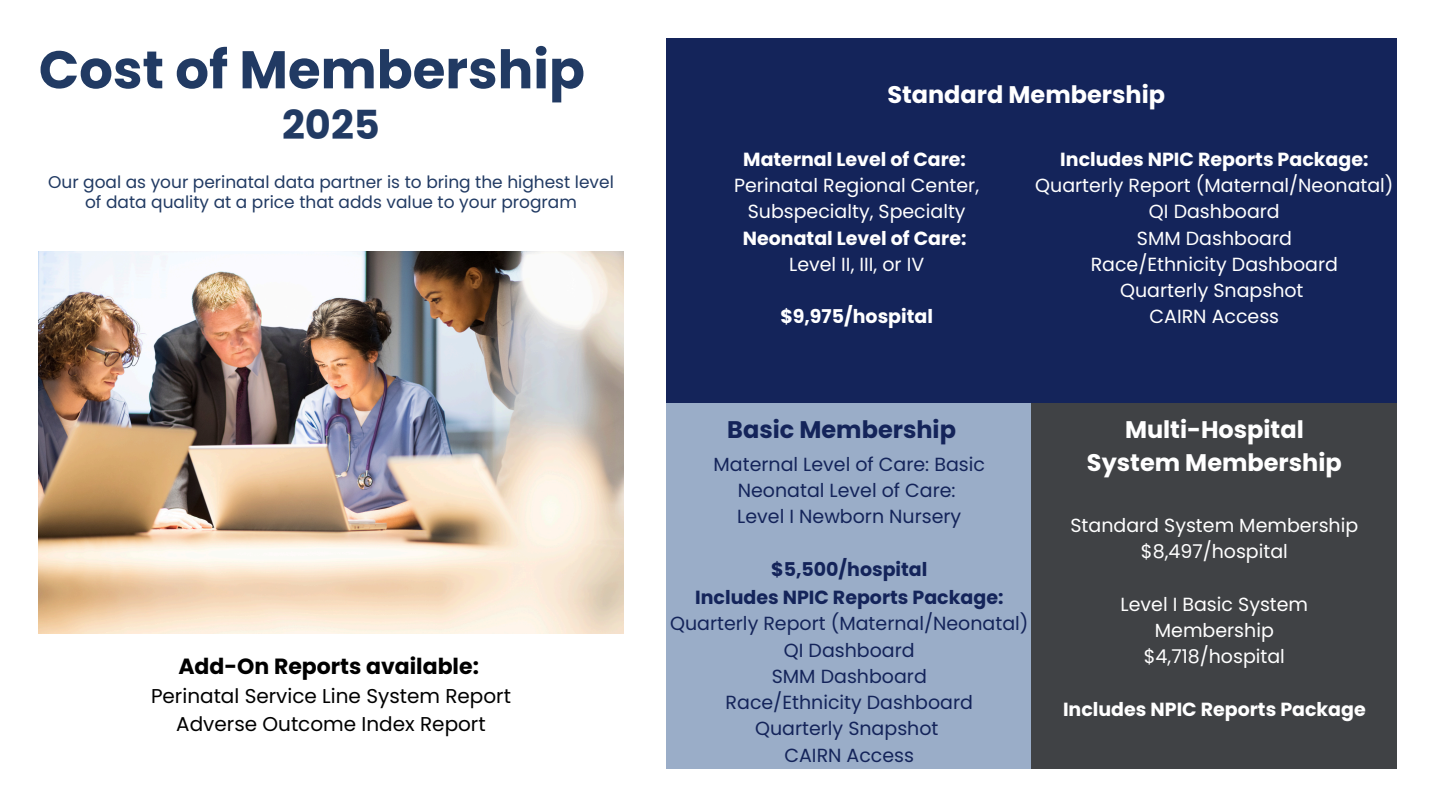
<style>
.page{position:relative;width:1440px;height:810px;background:#fff}
.page>*{position:absolute;margin:0;border:0;box-sizing:border-box;transform-origin:0 0}
.t1{font:700 53px "Poppins";color:#213a63}
.t2{font:700 40px "Poppins";color:#213a63}
.t3{font:700 24px/33px "Poppins";color:#fff;text-align:center}
.t4{font:700 24px "Poppins";color:#14245a}
.t5{font:700 22px "Poppins";color:#000}
.t6{font:20px/27.8px "Poppins";color:#000;text-align:center}
.t7{font:19px/26.2px "Poppins";color:#fff;text-align:center}
.t8{font:19px/26.2px "Poppins";color:#14245a;text-align:center}
.t9{font:700 19px "Poppins";color:#fff}
.t10{font:700 19px "Poppins";color:#14245a}
.t11{font:17px/20.2px "Poppins";color:#213a63;text-align:center}
.s1{font-weight:700}
</style>
<div class="page">
<img style="left:39px;top:251px;width:584px;height:382px">
<div style="left:667px;top:39px;width:730px;height:365px;background:#14245a"></div>
<div style="left:667px;top:404px;width:365px;height:365px;background:#9aadc8"></div>
<div style="left:1032px;top:404px;width:365px;height:365px;background:#404245"></div>
<p class="t1" style="left:39px;top:33px;width:548px">Cost of Membership</p>
<p class="t2" style="left:282px;top:97px;width:99px">2025</p>
<p class="t11" style="left:48px;top:172px;width:567px">Our goal as your perinatal data partner is to bring the highest level of data quality at a price that adds value to your program</p>
<h3 class="t5" style="left:178px;top:651px;width:302px">Add-On Reports available:</h3>
<h3 class="t6" style="left:151px;top:682px;width:361px">Perinatal Service Line System Report<br>Adverse Outcome Index Report</h3>
<h4 class="t3" style="left:887px;top:78px;width:279px">Standard Membership</h4>
<h2 class="t7" style="left:734px;top:146px;width:246px"><span class="s1">Maternal Level of Care:<br></span>Perinatal Regional Center,<br>Subspecialty, Specialty<br><span class="s1">Neonatal Level of Care:<br></span>Level II, III, or IV</h2>
<h4 class="t9" style="left:780px;top:303px;width:154px">$9,975/hospital</h4>
<h3 class="t7" style="left:1035px;top:146px;width:360px"><span class="s1">Includes NPIC Reports Package:<br></span>Quarterly Report (Maternal/Neonatal)<br>QI Dashboard<br>SMM Dashboard<br>Race/Ethnicity Dashboard<br>Quarterly Snapshot<br>CAIRN Access</h3>
<h4 class="t4" style="left:727px;top:412px;width:230px">Basic Membership</h4>
<h2 class="t8" style="left:714px;top:451px;width:273px">Maternal Level of Care: Basic<br>Neonatal Level of Care:<br>Level I Newborn Nursery</h2>
<h4 class="t10" style="left:771px;top:556px;width:158px">$5,500/hospital</h4>
<h4 class="t8" style="left:670px;top:584px;width:360px"><span class="s1">Includes NPIC Reports Package:<br></span>Quarterly Report (Maternal/Neonatal)<br>QI Dashboard<br>SMM Dashboard<br>Race/Ethnicity Dashboard<br>Quarterly Snapshot<br>CAIRN Access</h4>
<h2 class="t3" style="left:1087px;top:413px;width:256px">Multi-Hospital<br>System Membership</h2>
<h4 class="t7" style="left:1070px;top:512px;width:289px">Standard System Membership $8,497/hospital</h4>
<h3 class="t7" style="left:1121px;top:591px;width:189px">Level I Basic System<br>Membership $4,718/hospital</h3>
<h4 class="t9" style="left:1063px;top:696px;width:304px">Includes NPIC Reports Package</h4>
</div>
